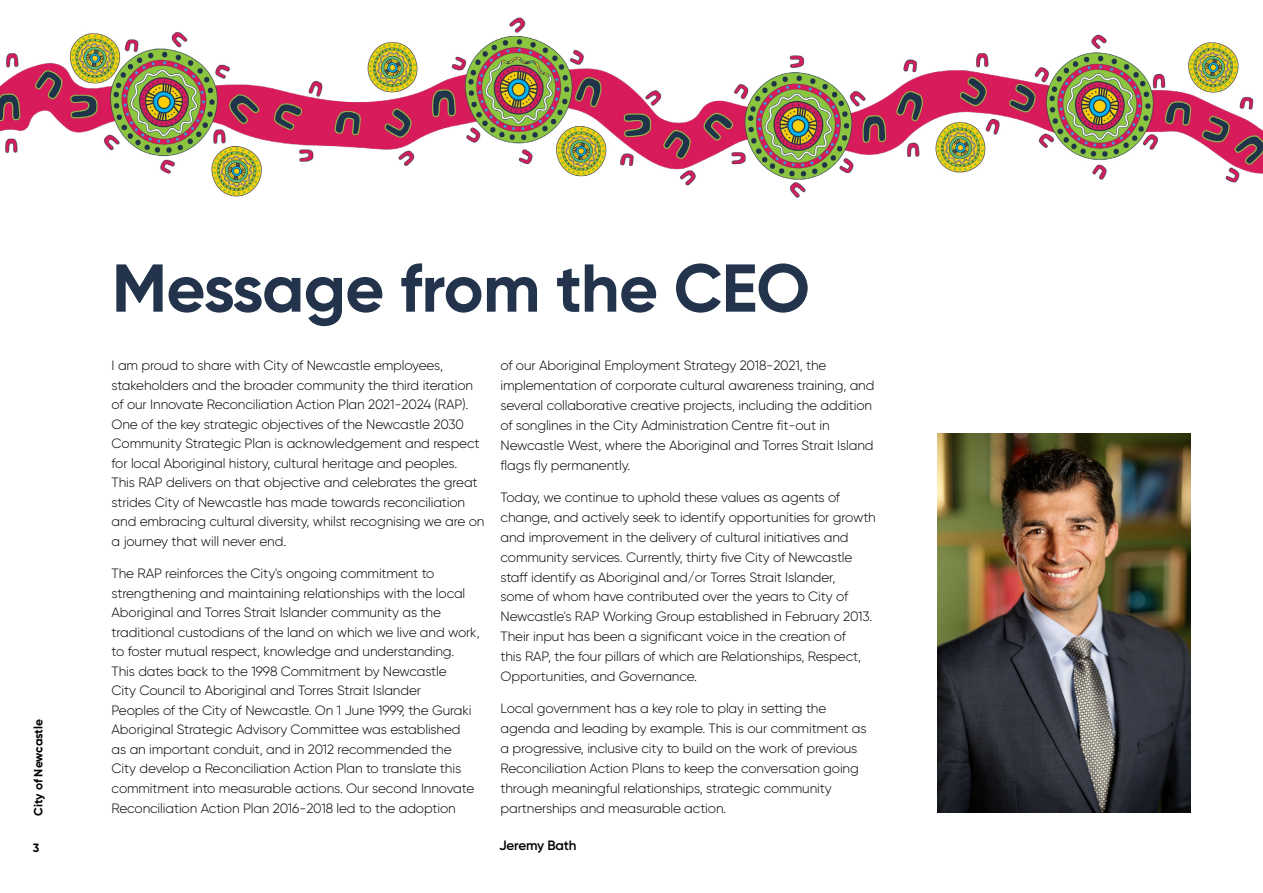
<style>
.page{position:relative;width:1263px;height:893px;background:#fff}
.page>*{position:absolute;margin:0;border:0;box-sizing:border-box;transform-origin:0 0}
.t1{font:700 67.5px "Gilroy";letter-spacing:-.015em;color:#22334b}
.t2{font:300 13.5px/19.5px "Gilroy";letter-spacing:-.01em;color:#000}
.t3{font:600 13.5px "Gilroy";letter-spacing:-.015em;color:#000}
.t4{font:700 12px "Gilroy";letter-spacing:-.005em;color:#000}
</style>
<div class="page">
<img style="left:938px;top:433px;width:253px;height:379px">
<img style="left:0;top:17px;width:1263px;height:181px">
<p class="t4" style="left:31px;top:816px;width:98px;rotate:-90deg">City of Newcastle</p>
<p class="t4" style="left:33px;top:840px;width:8px">3</p>
<h1 class="t1" style="left:112px;top:246px;width:699px">Message from the CEO</h1>
<p class="t2" style="left:112px;top:356px;width:374px">I am proud to share with City of Newcastle employees, stakeholders and the broader community the third iteration of our Innovate Reconciliation Action Plan 2021-2024 (RAP).<br>One of the key strategic objectives of the Newcastle 2030<br>Community Strategic Plan is acknowledgement and respect for local Aboriginal history, cultural heritage and peoples.<br>This RAP delivers on that objective and celebrates the great strides City of Newcastle has made towards reconciliation and embracing cultural diversity, whilst recognising we are on a journey that will never end.</p>
<p class="t2" style="left:112px;top:564px;width:370px">The RAP reinforces the City's ongoing commitment to strengthening and maintaining relationships with the local Aboriginal and Torres Strait Islander community as the traditional custodians of the land on which we live and work, to foster mutual respect, knowledge and understanding.<br>This dates back to the 1998 Commitment by Newcastle<br>City Council to Aboriginal and Torres Strait Islander<br>Peoples of the City of Newcastle. On 1 June 1999, the Guraki Aboriginal Strategic Advisory Committee was established<br>as an important conduit, and in 2012 recommended the<br>City develop a Reconciliation Action Plan to translate this commitment into measurable actions. Our second Innovate Reconciliation Action Plan 2016-2018 led to the adoption</p>
<p class="t2" style="left:501px;top:355px;width:375px">of our Aboriginal Employment Strategy 2018-2021, the implementation of corporate cultural awareness training, and several collaborative creative projects, including the addition of songlines in the City Administration Centre fit-out in Newcastle West, where the Aboriginal and Torres Strait Island flags fly permanently.</p>
<p class="t2" style="left:501px;top:487px;width:377px">Today, we continue to uphold these values as agents of change, and actively seek to identify opportunities for growth and improvement in the delivery of cultural initiatives and community services. Currently, thirty five City of Newcastle staff identify as Aboriginal and/or Torres Strait Islander,<br>some of whom have contributed over the years to City of Newcastle's RAP Working Group established in February 2013.<br>Their input has been a significant voice in the creation of<br>this RAP, the four pillars of which are Relationships, Respect, Opportunities, and Governance.</p>
<p class="t2" style="left:501px;top:699px;width:367px">Local government has a key role to play in setting the agenda and leading by example. This is our commitment as a progressive, inclusive city to build on the work of previous Reconciliation Action Plans to keep the conversation going through meaningful relationships, strategic community partnerships and measurable action.</p>
<p class="t3" style="left:499px;top:837px;width:79px">Jeremy Bath</p>
</div>
